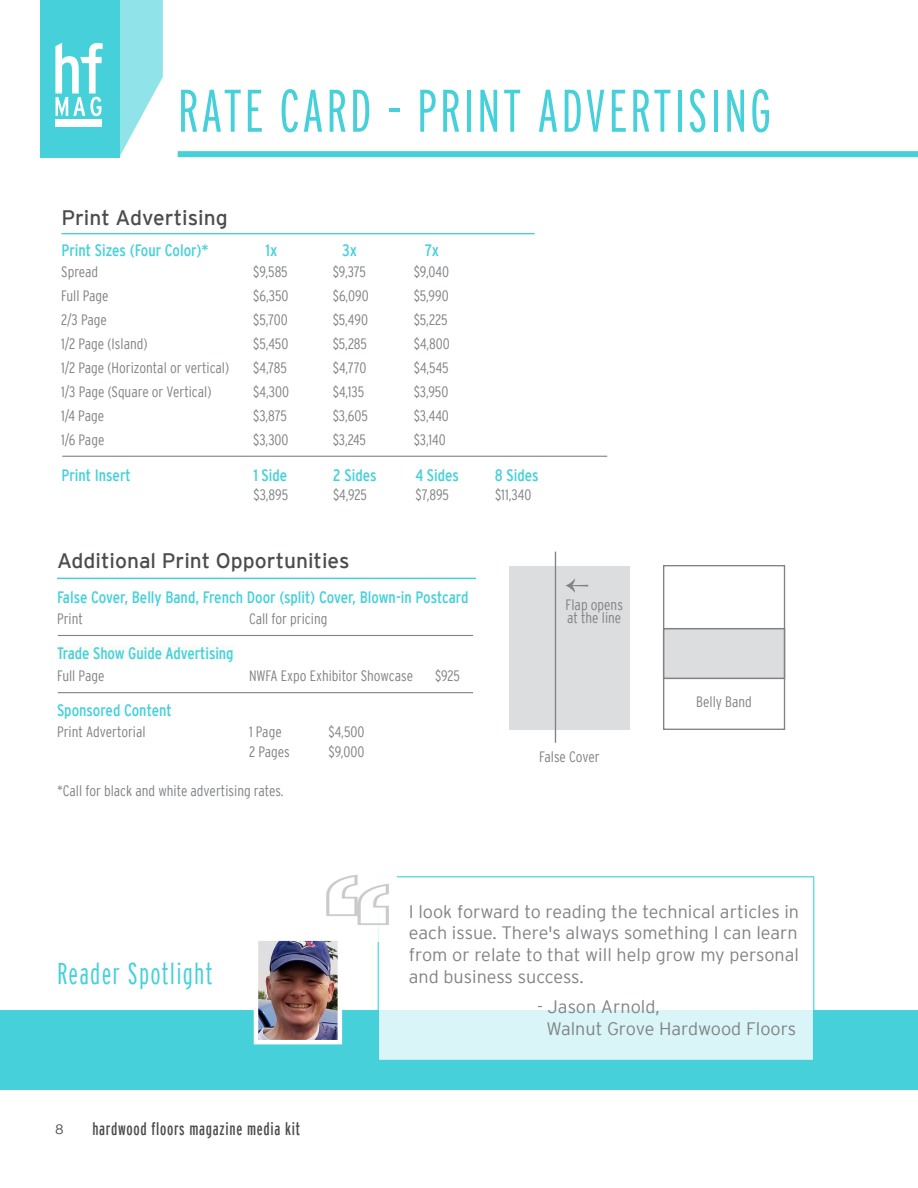
<style>
.page{position:relative;width:918px;height:1188px;background:#fff}
.page>*{position:absolute;margin:0;border:0;box-sizing:border-box;transform-origin:0 0}
.t1{font:300 extra-condensed 60px "Interstate";letter-spacing:.04em;color:#46d1da}
.t2{font:300 extra-condensed 30px "Interstate";letter-spacing:.04em;color:#46d1da}
.t3{font:21px "Interstate";color:#4b4c4d}
.t4{font:300 18px/21.6px "Interstate";color:#808285;text-align:justify}
.t5{font:extra-condensed 18px "Interstate";letter-spacing:.04em;color:#4b4c4d}
.t6{font:condensed 16.5px "Interstate";color:#46d1da}
.t7{font:300 condensed 15px/13.5px "Interstate";color:#808285}
.t8{font:300 13.5px "Interstate";color:#4b4c4d}
</style>
<div class="page">
<div style="left:178px;top:151px;width:740px;height:6px;background:#46d1da"></div>
<div style="left:0;top:1010px;width:918px;height:79px;background:#46d1da"></div>
<svg style="left:378px;top:876px;width:436px;height:184px"></svg>
<div style="left:316px;top:873px;width:81px;height:69px;background:#fff"></div>
<hr style="left:62px;top:233px;width:473px;height:1px;background:#46d1da">
<hr style="left:62px;top:456px;width:545px;height:1px;background:#808285">
<div style="left:57px;top:646px;width:177px;height:13px;background:#f9fcf7"></div>
<hr style="left:57px;top:578px;width:419px;height:1px;background:#46d1da">
<hr style="left:58px;top:692px;width:415px;height:1px;background:#808285">
<hr style="left:58px;top:635px;width:415px;height:1px;background:#808285">
<div style="left:509px;top:566px;width:121px;height:164px;background:#dcdddf"></div>
<hr style="left:555px;top:552px;width:1px;height:191px;background:#808285">
<svg style="left:565px;top:578px;width:23px;height:15px"></svg>
<div style="left:663px;top:565px;width:122px;height:165px;border:1px solid #808285"></div>
<div style="left:663px;top:628px;width:122px;height:51px;background:#dcdddf;border:2px solid #808285"></div>
<svg style="left:120px;top:0;width:43px;height:156px"></svg>
<div style="left:40px;top:0;width:80px;height:157px;background:#46d1da"></div>
<div style="left:55px;top:119px;width:47px;height:8px;background:#fff"></div>
<svg style="left:55px;top:43px;width:48px;height:73px"></svg>
<img style="left:326px;top:875px;width:63px;height:51px">
<img style="left:259px;top:941px;width:78px;height:98px">
<div style="left:254px;top:936px;width:88px;height:108px;border:4px solid #fff"></div>
<p class="t1" style="left:178px;top:77px;width:595px">RATE CARD - PRINT ADVERTISING</p>
<p class="t3" style="left:62px;top:206px;width:168px">Print Advertising</p>
<p class="t7" style="left:61px;top:265px;width:39px">Spread</p>
<p class="t7" style="left:253px;top:265px;width:36px">$9,585</p>
<p class="t7" style="left:333px;top:265px;width:35px">$9,375</p>
<p class="t7" style="left:414px;top:265px;width:37px">$9,040</p>
<p class="t7" style="left:61px;top:289px;width:49px">Full Page</p>
<p class="t7" style="left:253px;top:289px;width:37px">$6,350</p>
<p class="t7" style="left:333px;top:289px;width:38px">$6,090</p>
<p class="t7" style="left:414px;top:289px;width:37px">$5,990</p>
<p class="t7" style="left:61px;top:313px;width:47px">2/3 Page</p>
<p class="t7" style="left:253px;top:313px;width:36px">$5,700</p>
<p class="t7" style="left:333px;top:313px;width:37px">$5,490</p>
<p class="t7" style="left:414px;top:313px;width:35px">$5,225</p>
<p class="t7" style="left:61px;top:337px;width:88px">1/2 Page (Island)</p>
<p class="t7" style="left:253px;top:337px;width:37px">$5,450</p>
<p class="t7" style="left:333px;top:337px;width:36px">$5,285</p>
<p class="t7" style="left:414px;top:337px;width:38px">$4,800</p>
<p class="t7" style="left:61px;top:361px;width:169px">1/2 Page (Horizontal or vertical)</p>
<p class="t7" style="left:253px;top:361px;width:35px">$4,785</p>
<p class="t7" style="left:333px;top:361px;width:35px">$4,770</p>
<p class="t7" style="left:414px;top:361px;width:37px">$4,545</p>
<p class="t7" style="left:61px;top:385px;width:152px">1/3 Page (Square or Vertical)</p>
<p class="t7" style="left:253px;top:385px;width:37px">$4,300</p>
<p class="t7" style="left:333px;top:385px;width:33px">$4,135</p>
<p class="t7" style="left:414px;top:385px;width:36px">$3,950</p>
<p class="t7" style="left:61px;top:409px;width:44px">1/4 Page</p>
<p class="t7" style="left:253px;top:409px;width:35px">$3,875</p>
<p class="t7" style="left:333px;top:409px;width:37px">$3,605</p>
<p class="t7" style="left:414px;top:409px;width:37px">$3,440</p>
<p class="t7" style="left:61px;top:433px;width:45px">1/6 Page</p>
<p class="t7" style="left:253px;top:433px;width:37px">$3,300</p>
<p class="t7" style="left:333px;top:433px;width:35px">$3,245</p>
<p class="t7" style="left:414px;top:433px;width:34px">$3,140</p>
<p class="t6" style="left:62px;top:241px;width:149px">Print Sizes (Four Color)*</p>
<p class="t6" style="left:266px;top:241px;width:13px">1x</p>
<p class="t6" style="left:342px;top:241px;width:16px">3x</p>
<p class="t6" style="left:425px;top:241px;width:16px">7x</p>
<p class="t6" style="left:62px;top:466px;width:71px">Print Insert</p>
<p class="t6" style="left:253px;top:466px;width:35px">1 Side</p>
<p class="t6" style="left:333px;top:466px;width:45px">2 Sides</p>
<p class="t6" style="left:415px;top:466px;width:45px">4 Sides</p>
<p class="t6" style="left:495px;top:466px;width:45px">8 Sides</p>
<p class="t7" style="left:254px;top:488px;width:36px">$3,895</p>
<p class="t7" style="left:333px;top:488px;width:35px">$4,925</p>
<p class="t7" style="left:416px;top:488px;width:35px">$7,895</p>
<p class="t7" style="left:495px;top:488px;width:38px">$11,340</p>
<p class="t3" style="left:57px;top:549px;width:294px">Additional Print Opportunities</p>
<p class="t6" style="left:57px;top:588px;width:413px">False Cover, Belly Band, French Door (split) Cover, Blown-in Postcard</p>
<p class="t7" style="left:57px;top:612px;width:27px">Print</p>
<p class="t7" style="left:249px;top:612px;width:80px">Call for pricing</p>
<p class="t6" style="left:57px;top:644px;width:178px">Trade Show Guide Advertising</p>
<p class="t7" style="left:57px;top:669px;width:49px">Full Page</p>
<p class="t7" style="left:249px;top:669px;width:166px">NWFA Expo Exhibitor Showcase</p>
<p class="t7" style="left:435px;top:669px;width:26px">$925</p>
<p class="t6" style="left:57px;top:701px;width:116px">Sponsored Content</p>
<p class="t7" style="left:57px;top:725px;width:90px">Print Advertorial</p>
<p class="t7" style="left:249px;top:725px;width:34px">1 Page</p>
<p class="t7" style="left:328px;top:725px;width:38px">$4,500</p>
<p class="t7" style="left:249px;top:744px;width:42px">2 Pages</p>
<p class="t7" style="left:328px;top:744px;width:37px">$9,000</p>
<p class="t7" style="left:57px;top:783px;width:228px">*Call for black and white advertising rates.</p>
<p class="t7" style="left:565px;top:598px;width:59px">Flap opens at the line</p>
<p class="t7" style="left:539px;top:750px;width:62px">False Cover</p>
<p class="t7" style="left:696px;top:695px;width:57px">Belly Band</p>
<p class="t2" style="left:57px;top:957px;width:157px">Reader Spotlight</p>
<p class="t8" style="left:55px;top:1122px;width:10px">8</p>
<p class="t5" style="left:92px;top:1119px;width:209px">hardwood floors magazine media kit</p>
<p class="t4" style="left:409px;top:901px;width:392px">I look forward to reading the technical articles in each issue. There's always something I can learn from or relate to that will help grow my personal and business success.</p>
<p class="t4" style="left:546px;top:996px;width:251px;text-indent:-9px">- Jason Arnold,<br>Walnut Grove Hardwood Floors</p>
</div>
